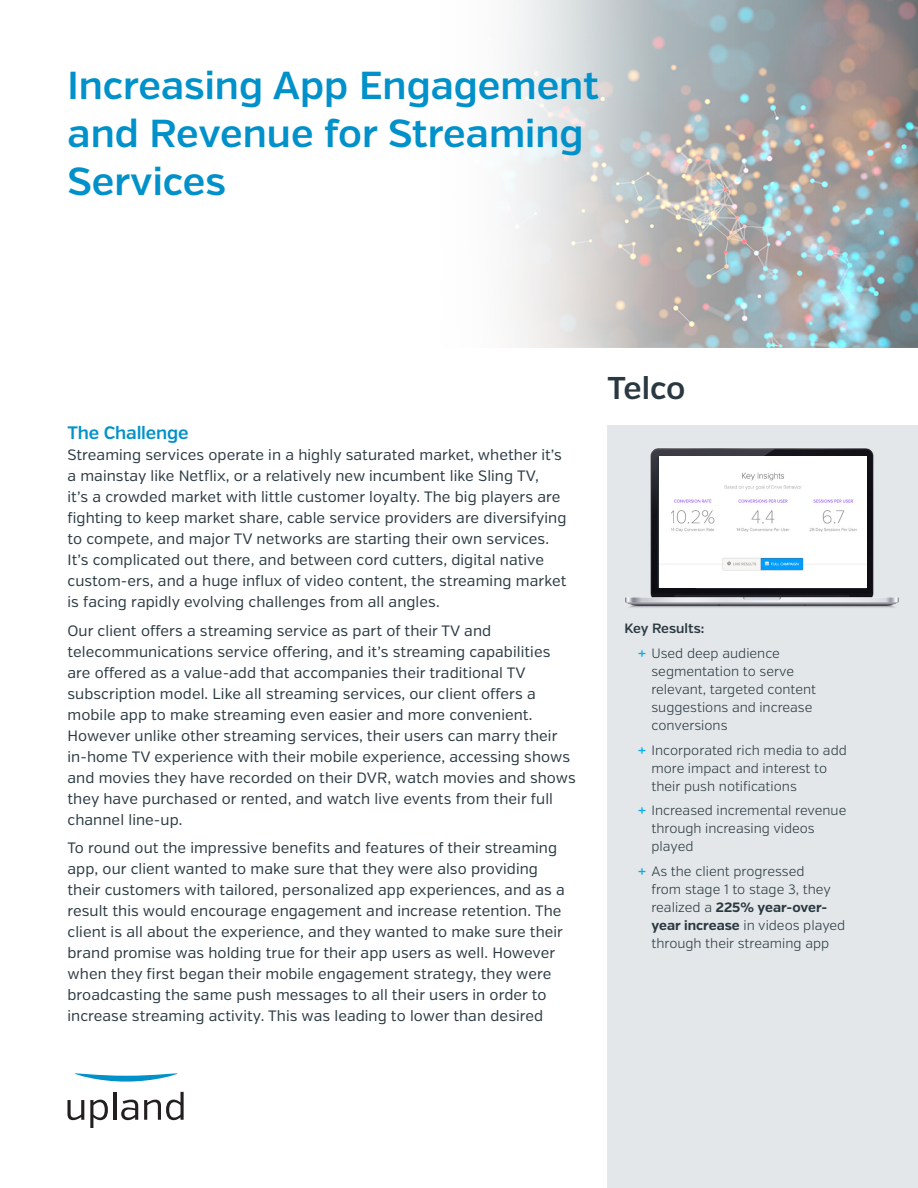
<style>
.page{position:relative;width:918px;height:1188px;background:#fff}
.page>*{position:absolute;margin:0;border:0;box-sizing:border-box;transform-origin:0 0}
.Main_Headline{font:600 39px/48px "Verb";color:#0091ca}
.t1{font:600 31.5px "Verb";letter-spacing:-.005em;color:#2a3941}
.Subhead{font:600 18px "Verb";letter-spacing:-.01em;color:#0091ca}
.Body_Large{font:15px/21px "Verb";letter-spacing:.005em;color:#2a3941}
.t2{font:300 13.5px/18px "Verb";color:#2a3941}
.Sidebar_Subhead{font:600 13.5px "Verb";color:#2a3941}
.s1{font-weight:600;color:#00aeef}
.s2{font-weight:700}
</style>
<div class="page">
<img style="left:505px;top:0;width:413px;height:348px">
<div style="left:608px;top:425px;width:310px;height:763px;background:#e4e7e9"></div>
<svg style="left:75px;top:1073px;width:103px;height:9px"></svg>
<svg style="left:67px;top:1100px;width:17px;height:20px"></svg>
<svg style="left:90px;top:1100px;width:18px;height:28px"></svg>
<hr style="left:113px;top:1092px;width:3px;height:28px;background:#231f20">
<svg style="left:121px;top:1100px;width:17px;height:20px"></svg>
<svg style="left:144px;top:1092px;width:40px;height:28px"></svg>
<img style="left:625px;top:448px;width:274px;height:160px">
<div style="left:659px;top:456px;width:208px;height:131px;background:#fff"></div>
<img style="left:659px;top:472px;width:208px;height:99px">
<p class="Main_Headline" style="left:68px;top:62px;width:533px">Increasing App Engagement</p>
<p class="Main_Headline" style="left:68px;top:110px;width:518px">and Revenue for Streaming<br>Services</p>
<p class="Subhead" style="left:68px;top:422px;width:122px">The Challenge</p>
<p class="Body_Large" style="left:68px;top:445px;width:501px">Streaming services operate in a highly saturated market, whether it’s a mainstay like Netflix, or a relatively new incumbent like Sling TV,<br>it’s a crowded market with little customer loyalty. The big players are fighting to keep market share, cable service providers are diversifying to compete, and major TV networks are starting their own services.<br>It’s complicated out there, and between cord cutters, digital native custom-ers, and a huge influx of video content, the streaming market is facing rapidly evolving challenges from all angles.</p>
<p class="Body_Large" style="left:68px;top:620px;width:510px">Our client offers a streaming service as part of their TV and telecommunications service offering, and it’s streaming capabilities are offered as a value-add that accompanies their traditional TV subscription model. Like all streaming services, our client offers a mobile app to make streaming even easier and more convenient.<br>However unlike other streaming services, their users can marry their in-home TV experience with their mobile experience, accessing shows and movies they have recorded on their DVR, watch movies and shows they have purchased or rented, and watch live events from their full channel line-up.</p>
<p class="Body_Large" style="left:68px;top:838px;width:499px">To round out the impressive benefits and features of their streaming app, our client wanted to make sure that they were also providing their customers with tailored, personalized app experiences, and as a result this would encourage engagement and increase retention. The client is all about the experience, and they wanted to make sure their brand promise was holding true for their app users as well. However when they first began their mobile engagement strategy, they were broadcasting the same push messages to all their users in order to increase streaming activity. This was leading to lower than desired</p>
<p class="t1" style="left:608px;top:369px;width:79px">Telco</p>
<p class="Sidebar_Subhead" style="left:624px;top:620px;width:81px">Key Results:</p>
<p class="t2" style="left:651px;top:644px;width:166px;text-indent:-14px"><span class="s1">+</span> Used deep audience segmentation to serve relevant, targeted content suggestions and increase conversions</p>
<p class="t2" style="left:651px;top:741px;width:197px;text-indent:-14px"><span class="s1">+</span> Incorporated rich media to add more impact and interest to their push notifications</p>
<p class="t2" style="left:651px;top:802px;width:196px;text-indent:-14px"><span class="s1">+</span> Increased incremental revenue through increasing videos played</p>
<p class="t2" style="left:651px;top:863px;width:195px;text-indent:-14px"><span class="s1">+</span> As the client progressed<br>from stage 1 to stage 3, they realized a <span class="s2">225% year-over&shy;year increase</span> in videos played through their streaming app</p>
</div>
